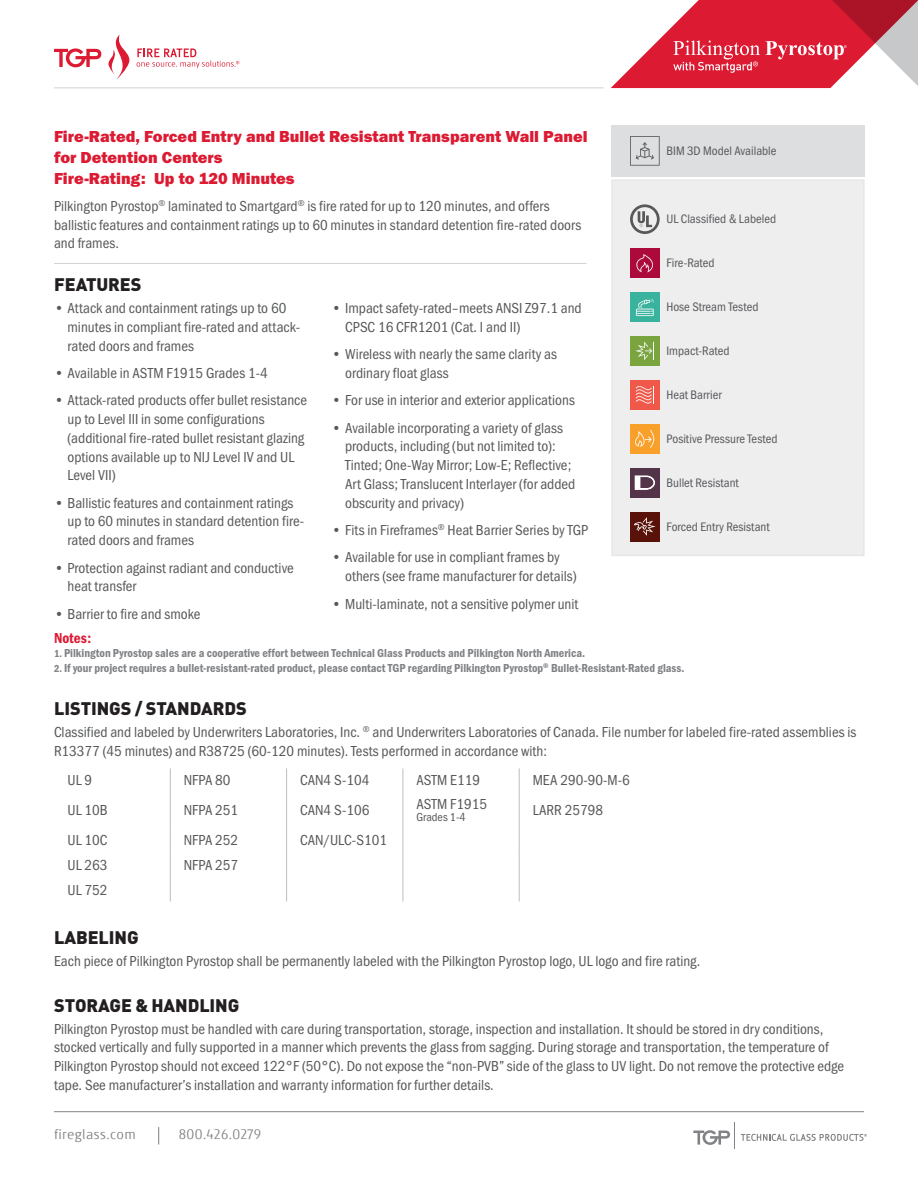
<style>
.page{position:relative;width:918px;height:1188px;background:#fff}
.page>*{position:absolute;margin:0;border:0;box-sizing:border-box;transform-origin:0 0}
.hdr2{font:900 18px "DIN Pro";letter-spacing:-.005em;color:#231f20}
.Descriptive_HDR{font:16.5px "Franklin Gothic URW Hea";color:#dc1a32}
.Body{font:15px/18.8px "Franklin Gothic URW Con Boo";color:#57585a}
.Body-2{font:15px "Franklin Gothic URW Con Dem";color:#dc1a32}
.t1{font:14.25px "Globale TT";letter-spacing:.03em;color:#808285}
.icon_text{font:12.75px "Franklin Gothic URW Con Boo";color:#57585a}
.notes{font:12px "Franklin Gothic URW Con Dem";color:#808285}
.Body-3{font:12px "Franklin Gothic URW Con Boo";color:#57585a}
.s1{font-size:10.5px}
</style>
<div class="page">
<div style="left:611px;top:125px;width:254px;height:51px;background:#dddee0"></div>
<svg style="left:630px;top:136px;width:30px;height:30px"></svg>
<svg style="left:54px;top:48px;width:47px;height:19px"></svg>
<svg style="left:108px;top:35px;width:131px;height:44px"></svg>
<svg style="left:170px;top:768px;width:1px;height:24px"></svg>
<svg style="left:286px;top:768px;width:1px;height:24px"></svg>
<hr style="left:170px;top:792px;width:1px;height:36px;background:#bcbdc0">
<hr style="left:286px;top:792px;width:1px;height:36px;background:#bcbdc0">
<svg style="left:170px;top:828px;width:1px;height:74px"></svg>
<svg style="left:286px;top:828px;width:1px;height:74px"></svg>
<svg style="left:403px;top:828px;width:1px;height:74px"></svg>
<svg style="left:519px;top:828px;width:1px;height:74px"></svg>
<svg style="left:519px;top:768px;width:1px;height:24px"></svg>
<hr style="left:519px;top:792px;width:1px;height:36px;background:#bcbdc0">
<svg style="left:403px;top:768px;width:1px;height:24px"></svg>
<hr style="left:403px;top:792px;width:1px;height:36px;background:#bcbdc0">
<hr style="left:54px;top:88px;width:550px;height:1px;background:#d1d2d4">
<hr style="left:54px;top:263px;width:532px;height:1px;background:#d1d2d4">
<hr style="left:54px;top:1111px;width:810px;height:1px;background:#808285">
<svg style="left:158px;top:1127px;width:1px;height:17px"></svg>
<svg style="left:693px;top:1123px;width:174px;height:26px"></svg>
<div style="left:611px;top:179px;width:254px;height:377px;background:#eeeeef"></div>
<div style="left:630px;top:292px;width:30px;height:30px;background:#3ab39e"></div>
<svg style="left:636px;top:299px;width:18px;height:17px"></svg>
<div style="left:630px;top:248px;width:30px;height:30px;background:#ad0a3c"></div>
<svg style="left:636px;top:254px;width:17px;height:18px"></svg>
<div style="left:630px;top:424px;width:30px;height:30px;background:#f9a02b"></div>
<svg style="left:635px;top:430px;width:19px;height:18px"></svg>
<svg style="left:630px;top:204px;width:30px;height:30px"></svg>
<div style="left:630px;top:336px;width:30px;height:30px;background:#79a43e"></div>
<svg style="left:635px;top:342px;width:19px;height:18px"></svg>
<div style="left:630px;top:468px;width:30px;height:29px;background:#543449"></div>
<svg style="left:635px;top:476px;width:20px;height:13px"></svg>
<div style="left:630px;top:512px;width:30px;height:29px;background:#581209"></div>
<svg style="left:634px;top:517px;width:22px;height:19px"></svg>
<div style="left:630px;top:380px;width:30px;height:30px;background:#f0594a"></div>
<svg style="left:636px;top:386px;width:18px;height:18px"></svg>
<svg style="left:611px;top:0;width:307px;height:88px"></svg>
<p class="Descriptive_HDR" style="left:54px;top:126px;width:535px">Fire-Rated, Forced Entry and Bullet Resistant Transparent Wall Panel</p>
<p class="Descriptive_HDR" style="left:54px;top:147px;width:170px">for Detention Centers</p>
<p class="Descriptive_HDR" style="left:54px;top:168px;width:242px">Fire-Rating: Up to 120 Minutes</p>
<p class="Body" style="left:54px;top:196px;width:529px">Pilkington Pyrostop<sup>®</sup> laminated to Smartgard<sup>®</sup> is fire rated for up to 120 minutes, and offers ballistic features and containment ratings up to 60 minutes in standard detention fire-rated doors and frames.</p>
<p class="hdr2" style="left:54px;top:269px;width:89px">FEATURES</p>
<p class="Body" style="left:68px;top:298px;width:234px;text-indent:-14px">• Attack and containment ratings up to 60 minutes in compliant fire-rated and attack&shy;rated doors and frames</p>
<p class="Body" style="left:54px;top:363px;width:215px">• Available in ASTM F1915 Grades 1-4</p>
<p class="Body" style="left:68px;top:391px;width:241px;text-indent:-14px">• Attack-rated products offer bullet resistance up to Level III in some configurations (additional fire-rated bullet resistant glazing options available up to NIJ Level IV and UL Level VII)</p>
<p class="Body" style="left:68px;top:493px;width:238px;text-indent:-14px">• Ballistic features and containment ratings up to 60 minutes in standard detention fire&shy;rated doors and frames</p>
<p class="Body" style="left:68px;top:558px;width:228px;text-indent:-14px">• Protection against radiant and conductive heat transfer</p>
<p class="Body" style="left:54px;top:604px;width:148px">• Barrier to fire and smoke</p>
<p class="Body-2" style="left:54px;top:628px;width:39px">Notes:</p>
<p class="Body" style="left:345px;top:298px;width:238px;text-indent:-14px">• Impact safety-rated–meets ANSI Z97.1 and<br>CPSC 16 CFR1201 (Cat. I and II)</p>
<p class="Body" style="left:345px;top:345px;width:213px;text-indent:-14px">• Wireless with nearly the same clarity as ordinary float glass</p>
<p class="Body" style="left:332px;top:391px;width:245px">• For use in interior and exterior applications</p>
<p class="Body" style="left:345px;top:418px;width:232px;text-indent:-14px">• Available incorporating a variety of glass products, including (but not limited to):<br>Tinted; One-Way Mirror; Low-E; Reflective; Art Glass; Translucent Interlayer (for added obscurity and privacy)</p>
<p class="Body" style="left:332px;top:520px;width:258px">• Fits in Fireframes<sup>®</sup> Heat Barrier Series by TGP</p>
<p class="Body" style="left:345px;top:548px;width:233px;text-indent:-14px">• Available for use in compliant frames by others (see frame manufacturer for details)</p>
<p class="Body" style="left:332px;top:594px;width:248px">• Multi-laminate, not a sensitive polymer unit</p>
<p class="icon_text" style="left:666px;top:143px;width:112px">BIM 3D Model Available</p>
<p class="icon_text" style="left:666px;top:211px;width:111px">UL Classified &amp; Labeled</p>
<p class="icon_text" style="left:666px;top:255px;width:50px">Fire-Rated</p>
<p class="icon_text" style="left:666px;top:299px;width:93px">Hose Stream Tested</p>
<p class="icon_text" style="left:666px;top:343px;width:65px">Impact-Rated</p>
<p class="icon_text" style="left:666px;top:387px;width:57px">Heat Barrier</p>
<p class="icon_text" style="left:666px;top:431px;width:112px">Positive Pressure Tested</p>
<p class="icon_text" style="left:666px;top:475px;width:74px">Bullet Resistant</p>
<p class="icon_text" style="left:666px;top:519px;width:105px">Forced Entry Resistant</p>
<p class="notes" style="left:54px;top:645px;width:533px"><span class="s1">1.</span> Pilkington Pyrostop sales are a cooperative effort between Technical Glass Products and Pilkington North America.</p>
<p class="notes" style="left:54px;top:660px;width:632px"><span class="s1">2.</span> If your project requires a bullet-resistant-rated product, please contact TGP regarding Pilkington Pyrostop<sup>®</sup> Bullet-Resistant-Rated glass.</p>
<p class="hdr2" style="left:54px;top:693px;width:194px">LISTINGS / STANDARDS</p>
<p class="Body" style="left:54px;top:722px;width:804px">Classified and labeled by Underwriters Laboratories, Inc. <sup>®</sup> and Underwriters Laboratories of Canada. File number for labeled fire-rated assemblies is<br>R13377 (45 minutes) and R38725 (60-120 minutes). Tests performed in accordance with:</p>
<p class="Body" style="left:68px;top:771px;width:26px">UL 9</p>
<p class="Body" style="left:184px;top:771px;width:48px">NFPA 80</p>
<p class="Body" style="left:300px;top:771px;width:71px">CAN4 S-104</p>
<p class="Body" style="left:416px;top:771px;width:65px">ASTM E119</p>
<p class="Body" style="left:533px;top:771px;width:98px">MEA 290-90-M-6</p>
<p class="Body" style="left:68px;top:800px;width:42px">UL 10B</p>
<p class="Body" style="left:184px;top:800px;width:56px">NFPA 251</p>
<p class="Body" style="left:300px;top:800px;width:71px">CAN4 S-106</p>
<p class="Body" style="left:416px;top:794px;width:72px">ASTM F1915</p>
<p class="Body-3" style="left:416px;top:810px;width:51px">Grades 1-4</p>
<p class="Body" style="left:533px;top:800px;width:72px">LARR 25798</p>
<p class="Body" style="left:68px;top:830px;width:41px">UL 10C</p>
<p class="Body" style="left:184px;top:830px;width:56px">NFPA 252</p>
<p class="Body" style="left:300px;top:830px;width:88px">CAN/ULC-S101</p>
<p class="Body" style="left:68px;top:855px;width:41px">UL 263</p>
<p class="Body" style="left:184px;top:855px;width:56px">NFPA 257</p>
<p class="Body" style="left:68px;top:880px;width:41px">UL 752</p>
<p class="hdr2" style="left:54px;top:922px;width:86px">LABELING</p>
<p class="Body" style="left:54px;top:952px;width:648px">Each piece of Pilkington Pyrostop shall be permanently labeled with the Pilkington Pyrostop logo, UL logo and fire rating.</p>
<p class="hdr2" style="left:54px;top:990px;width:187px">STORAGE &amp; HANDLING</p>
<p class="Body" style="left:54px;top:1019px;width:792px">Pilkington Pyrostop must be handled with care during transportation, storage, inspection and installation. It should be stored in dry conditions, stocked vertically and fully supported in a manner which prevents the glass from sagging. During storage and transportation, the temperature of Pilkington Pyrostop should not exceed 122°F (50°C). Do not expose the “non-PVB” side of the glass to UV light. Do not remove the protective edge tape. See manufacturer’s installation and warranty information for further details.</p>
<p class="t1" style="left:54px;top:1126px;width:83px">fireglass.com</p>
<p class="t1" style="left:179px;top:1126px;width:84px">800.426.0279</p>
</div>
